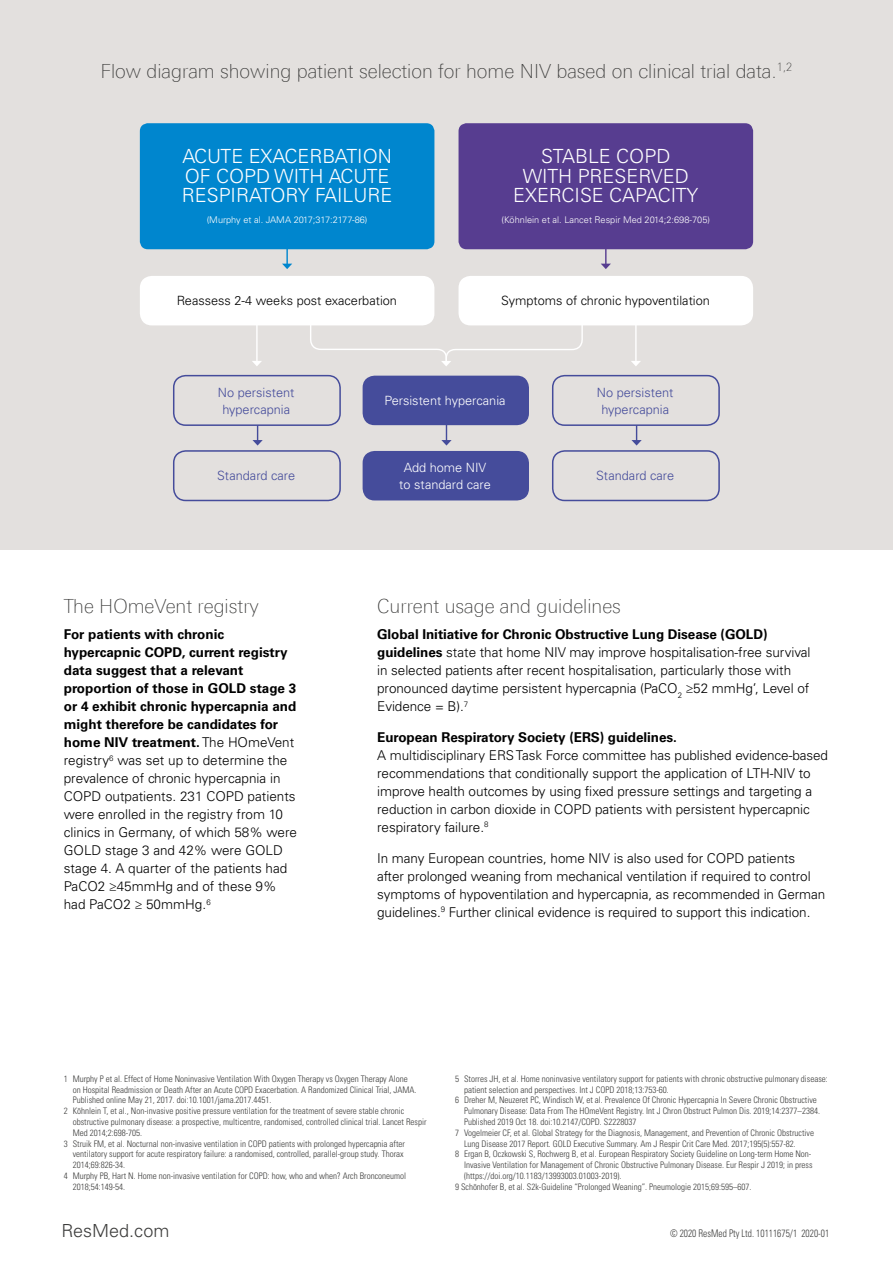
<style>
.page{position:relative;width:893px;height:1263px;background:#fff}
.page>*{position:absolute;margin:0;border:0;box-sizing:border-box;transform-origin:0 0}
.t1{font:100 19.5px "Linotype Univers 230";color:#3c3c3b}
.t2{font:300 19.5px/19.5px "Univers LT Std";color:#fff}
.t3{font:300 18px "Univers LT Std";color:#3c3c3b}
.t4{font:300 13.5px/18px "Univers LT Std";letter-spacing:-.005em;color:#000}
.t5{font:700 13.5px "Univers LT Std";letter-spacing:-.005em;color:#000}
.t6{font:300 12.75px/17px "Univers LT Std";color:#454c9b;text-align:center}
.t7{font:300 12.75px "Univers LT Std";color:#000}
.t8{font:300 12.75px/17px "Univers LT Std";color:#fff;text-align:center}
.t9{font:300 condensed 10.5px "Univers LT Std";color:#3c3c3b;scale:.9 1}
.t10{font:300 9.15px "Univers LT Std";color:#fff}
.t11{font:300 condensed 9px "Univers LT Std";color:#3c3c3b}
.s1{font-weight:700}
</style>
<div class="page">
<div style="left:0;top:0;width:893px;height:550px;background:#e3e0de"></div>
<hr style="left:286px;top:238px;width:2px;height:27px;background:#0086ce">
<svg style="left:282px;top:264px;width:10px;height:5px"></svg>
<hr style="left:256px;top:315px;width:2px;height:47px;background:#fff">
<svg style="left:252px;top:361px;width:10px;height:5px"></svg>
<svg style="left:601px;top:249px;width:10px;height:20px"></svg>
<hr style="left:635px;top:315px;width:2px;height:47px;background:#fff">
<svg style="left:631px;top:361px;width:10px;height:5px"></svg>
<hr style="left:446px;top:394px;width:1px;height:47px;background:#454c9b">
<svg style="left:441px;top:440px;width:11px;height:5px"></svg>
<svg style="left:252px;top:426px;width:11px;height:19px"></svg>
<svg style="left:631px;top:426px;width:11px;height:19px"></svg>
<div style="left:140px;top:276px;width:294px;height:49px;background:#fff;border-radius:12px"></div>
<div style="left:363px;top:376px;width:166px;height:49px;background:#454c9b;border-radius:12px"></div>
<div style="left:173px;top:375px;width:168px;height:51px;border:2px solid #454c9b;border-radius:12px"></div>
<div style="left:552px;top:375px;width:168px;height:51px;border:2px solid #454c9b;border-radius:12px"></div>
<div style="left:363px;top:451px;width:166px;height:49px;background:#454c9b;border-radius:12px"></div>
<div style="left:173px;top:450px;width:168px;height:51px;border:2px solid #454c9b;border-radius:12px"></div>
<div style="left:552px;top:450px;width:168px;height:51px;border:2px solid #454c9b;border-radius:12px"></div>
<div style="left:459px;top:276px;width:294px;height:49px;background:#fff;border-radius:12px"></div>
<div style="left:140px;top:123px;width:294px;height:126px;background:#0086ce;border-radius:8px"></div>
<div style="left:459px;top:123px;width:294px;height:126px;background:#573d90;border-radius:8px"></div>
<svg style="left:309px;top:320px;width:275px;height:46px"></svg>
<h1 class="t1" style="left:101px;top:60px;width:693px">Flow diagram showing patient selection for home NIV based on clinical trial data.<sup>1,2</sup></h1>
<h1 class="t2" style="left:182px;top:147px;width:212px">ACUTE EXACERBATION<br>OF COPD WITH ACUTE<br>RESPIRATORY FAILURE</h1>
<p class="t10" style="left:207px;top:215px;width:162px">(Murphy et al. JAMA 2017;317:2177-86)</p>
<h3 class="t7" style="left:177px;top:293px;width:222px">Reassess 2-4 weeks post exacerbation</h3>
<h1 class="t2" style="left:513px;top:147px;width:187px;text-align:center">STABLE COPD<br>WITH PRESERVED<br>EXERCISE CAPACITY</h1>
<p class="t10" style="left:502px;top:215px;width:210px">(Köhnlein et al. Lancet Respir Med 2014;2:698-705)</p>
<h3 class="t7" style="left:501px;top:293px;width:210px">Symptoms of chronic hypoventilation</h3>
<h3 class="t6" style="left:218px;top:383px;width:78px">No persistent hypercapnia</h3>
<h3 class="t6" style="left:597px;top:383px;width:78px">No persistent hypercapnia</h3>
<h3 class="t8" style="left:385px;top:392px;width:122px">Persistent hypercania</h3>
<h3 class="t8" style="left:399px;top:459px;width:93px">Add home NIV to standard care</h3>
<h3 class="t6" style="left:217px;top:467px;width:80px">Standard care</h3>
<h3 class="t6" style="left:596px;top:467px;width:80px">Standard care</h3>
<h1 class="t1" style="left:64px;top:595px;width:197px">The HOmeVent registry</h1>
<p class="t4" style="left:64px;top:625px;width:235px"><span class="s1">For patients with chronic hypercapnic COPD, current registry data suggest that a relevant proportion of those in GOLD stage 3 or 4 exhibit chronic hypercapnia and might therefore be candidates for home NIV treatment.</span> The HOmeVent registry<sup>6</sup> was set up to determine the prevalence of chronic hypercapnia in<br>COPD outpatients. 231 COPD patients were enrolled in the registry from 10 clinics in Germany, of which 58% were<br>GOLD stage 3 and 42% were GOLD stage 4. A quarter of the patients had<br>PaCO2 ≥45mmHg and of these 9% had PaCO2 ≥ 50mmHg.<sup>6</sup></p>
<h1 class="t1" style="left:377px;top:595px;width:245px">Current usage and guidelines</h1>
<p class="t4" style="left:377px;top:625px;width:435px"><span class="s1">Global Initiative for Chronic Obstructive Lung Disease (GOLD) guidelines</span> state that home NIV may improve hospitalisation-free survival in selected patients after recent hospitalisation, particularly those with pronounced daytime persistent hypercapnia (PaCO<sub>2</sub> ≥52 mmHg’, Level of Evidence = B).<sup>7</sup></p>
<h3 class="t5" style="left:377px;top:729px;width:301px">European Respiratory Society (ERS) guidelines.</h3>
<p class="t4" style="left:377px;top:746px;width:452px">A multidisciplinary ERS Task Force committee has published evidence-based recommendations that conditionally support the application of LTH-NIV to improve health outcomes by using fixed pressure settings and targeting a reduction in carbon dioxide in COPD patients with persistent hypercapnic respiratory failure.<sup>8</sup></p>
<p class="t4" style="left:377px;top:849px;width:450px">In many European countries, home NIV is also used for COPD patients after prolonged weaning from mechanical ventilation if required to control symptoms of hypoventilation and hypercapnia, as recommended in German guidelines.<sup>9</sup> Further clinical evidence is required to support this indication.</p>
<p class="t11" style="left:64px;top:1073px;width:346px">1 Murphy P et al. Effect of Home Noninvasive Ventilation With Oxygen Therapy vs Oxygen Therapy Alone</p>
<p class="t11" style="left:73px;top:1084px;width:345px">on Hospital Readmission or Death After an Acute COPD Exacerbation. A Randomized Clinical Trial, JAMA.</p>
<p class="t11" style="left:73px;top:1095px;width:200px">Published online May 21, 2017. doi:10.1001/jama.2017.4451.</p>
<p class="t11" style="left:64px;top:1105px;width:342px">2 Köhnlein T, et al., Non-invasive positive pressure ventilation for the treatment of severe stable chronic</p>
<p class="t11" style="left:73px;top:1116px;width:355px">obstructive pulmonary disease: a prospective, multicentre, randomised, controlled clinical trial. Lancet Respir</p>
<p class="t11" style="left:73px;top:1127px;width:71px">Med 2014;2:698-705.</p>
<p class="t11" style="left:64px;top:1138px;width:343px">3 Struik FM, et al. Nocturnal non-invasive ventilation in COPD patients with prolonged hypercapnia after</p>
<p class="t11" style="left:73px;top:1149px;width:332px">ventilatory support for acute respiratory failure: a randomised, controlled, parallel-group study. Thorax</p>
<p class="t11" style="left:73px;top:1159px;width:54px">2014;69:826-34.</p>
<p class="t11" style="left:64px;top:1170px;width:344px">4 Murphy PB, Hart N. Home non-invasive ventilation for COPD: how, who and when? Arch Bronconeumol</p>
<p class="t11" style="left:73px;top:1181px;width:54px">2018;54:149-54.</p>
<p class="t11" style="left:455px;top:1073px;width:374px">5 Storres JH, et al. Home noninvasive ventilatory support for patients with chronic obstructive pulmonary disease:</p>
<p class="t11" style="left:464px;top:1084px;width:206px">patient selection and perspectives. Int J COPD 2018;13:753-60.</p>
<p class="t11" style="left:455px;top:1095px;width:363px">6 Dreher M, Neuzeret PC, Windisch W, et al. Prevalence Of Chronic Hypercapnia In Severe Chronic Obstructive</p>
<p class="t11" style="left:464px;top:1105px;width:358px">Pulmonary Disease: Data From The HOmeVent Registry. Int J Chron Obstruct Pulmon Dis. 2019;14:2377–2384.</p>
<p class="t11" style="left:464px;top:1116px;width:174px">Published 2019 Oct 18. doi:10.2147/COPD. S2228037</p>
<p class="t11" style="left:455px;top:1127px;width:361px">7 Vogelmeier CF, et al. Global Strategy for the Diagnosis, Management, and Prevention of Chronic Obstructive</p>
<p class="t11" style="left:464px;top:1138px;width:333px">Lung Disease 2017 Report. GOLD Executive Summary. Am J Respir Crit Care Med. 2017;195(5):557-82.</p>
<p class="t11" style="left:455px;top:1149px;width:358px">8 Ergan B, Oczkowski S, Rochwerg B, et al. European Respiratory Society Guideline on Long-term Home Non-</p>
<p class="t11" style="left:464px;top:1159px;width:350px">Invasive Ventilation for Management of Chronic Obstructive Pulmonary Disease. Eur Respir J 2019; in press</p>
<p class="t11" style="left:464px;top:1170px;width:159px">(https://doi.org/10.1183/13993003.01003-2019).</p>
<p class="t11" style="left:455px;top:1181px;width:298px">9 Schönhofer B, et al. S2k-Guideline “Prolonged Weaning”. Pneumologie 2015;69:595–607.</p>
<h2 class="t3" style="left:62px;top:1220px;width:109px">ResMed.com</h2>
<p class="t9" style="left:670px;top:1227px;width:178px">© 2020 ResMed Pty Ltd. 10111675/1 2020-01</p>
</div>
